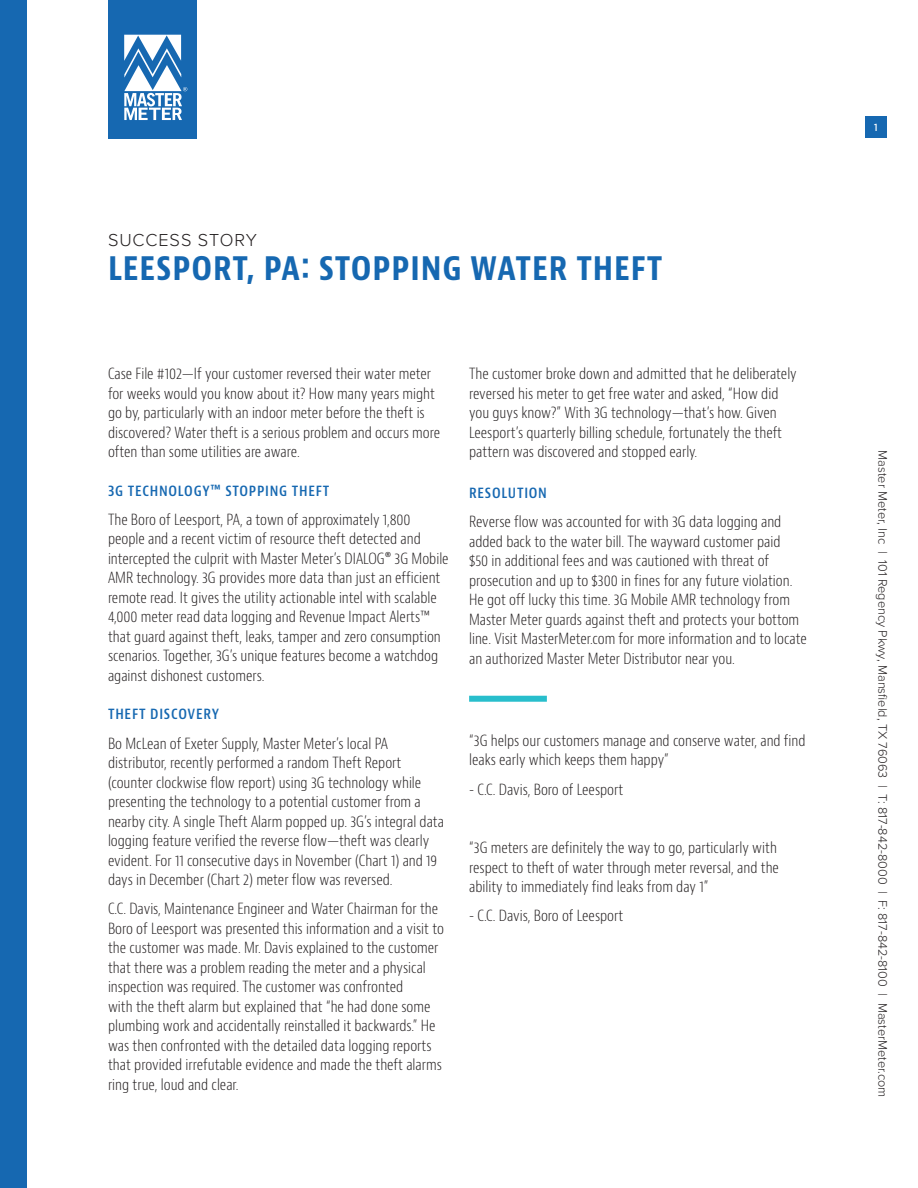
<style>
.page{position:relative;width:918px;height:1188px;background:#fff}
.page>*{position:absolute;margin:0;border:0;box-sizing:border-box;transform-origin:0 0}
.t1{font:700 condensed 34.5px "Bernino Sans";letter-spacing:.025em;color:#1668b1}
.t2{font:300 18px "Proxima Nova";letter-spacing:.05em;color:#231f20}
.t3{font:300 condensed 15px/19.5px "Bernino Sans";color:#231f20}
.t4{font:600 condensed 15px "Bernino Sans";letter-spacing:.05em;color:#1668b1}
.t5{font:300 12.75px "Proxima Nova";color:#231f20}
.t6{font:600 condensed 10.5px "Bernino Sans";color:#fff}
</style>
<div class="page">
<div style="left:469px;top:696px;width:78px;height:6px;background:#28becc"></div>
<div style="left:0;top:0;width:27px;height:1188px;background:#1668b1"></div>
<div style="left:108px;top:0;width:89px;height:138px;background:#1668b1"></div>
<svg style="left:124px;top:35px;width:63px;height:85px"></svg>
<div style="left:865px;top:117px;width:22px;height:21px;background:#1668b1"></div>
<p class="t2" style="left:108px;top:230px;width:150px">SUCCESS STORY</p>
<h1 class="t1" style="left:108px;top:247px;width:556px">LEESPORT, PA: STOPPING WATER THEFT</h1>
<p class="t3" style="left:108px;top:364px;width:334px">Case File #102—If your customer reversed their water meter for weeks would you know about it? How many years might go by, particularly with an indoor meter before the theft is discovered? Water theft is a serious problem and occurs more often than some utilities are aware.</p>
<p class="t4" style="left:108px;top:481px;width:223px">3G TECHNOLOGY™ STOPPING THEFT</p>
<p class="t3" style="left:108px;top:510px;width:342px">The Boro of Leesport, PA, a town of approximately 1,800 people and a recent victim of resource theft detected and intercepted the culprit with Master Meter’s DIALOG® 3G Mobile AMR technology. 3G provides more data than just an efficient remote read. It gives the utility actionable intel with scalable 4,000 meter read data logging and Revenue Impact Alerts™ that guard against theft, leaks, tamper and zero consumption scenarios. Together, 3G’s unique features become a watchdog against dishonest customers.</p>
<p class="t4" style="left:108px;top:705px;width:113px">THEFT DISCOVERY</p>
<p class="t3" style="left:108px;top:734px;width:338px">Bo McLean of Exeter Supply, Master Meter’s local PA distributor, recently performed a random Theft Report (counter clockwise flow report) using 3G technology while presenting the technology to a potential customer from a nearby city. A single Theft Alarm popped up. 3G’s integral data logging feature verified the reverse flow—theft was clearly evident. For 11 consecutive days in November (Chart 1) and 19 days in December (Chart 2) meter flow was reversed.</p>
<p class="t3" style="left:108px;top:899px;width:337px">C.C. Davis, Maintenance Engineer and Water Chairman for the Boro of Leesport was presented this information and a visit to the customer was made. Mr. Davis explained to the customer that there was a problem reading the meter and a physical inspection was required. The customer was confronted<br>with the theft alarm but explained that “he had done some plumbing work and accidentally reinstalled it backwards.” He was then confronted with the detailed data logging reports that provided irrefutable evidence and made the theft alarms ring true, loud and clear.</p>
<p class="t3" style="left:469px;top:364px;width:329px">The customer broke down and admitted that he deliberately reversed his meter to get free water and asked, “How did you guys know?” With 3G technology—that’s how. Given Leesport’s quarterly billing schedule, fortunately the theft pattern was discovered and stopped early.</p>
<p class="t4" style="left:469px;top:483px;width:79px">RESOLUTION</p>
<p class="t3" style="left:469px;top:512px;width:339px">Reverse flow was accounted for with 3G data logging and added back to the water bill. The wayward customer paid<br>$50 in additional fees and was cautioned with threat of prosecution and up to $300 in fines for any future violation.<br>He got off lucky this time. 3G Mobile AMR technology from Master Meter guards against theft and protects your bottom line. Visit MasterMeter.com for more information and to locate an authorized Master Meter Distributor near you.</p>
<p class="t3" style="left:469px;top:731px;width:338px">“3G helps our customers manage and conserve water, and find leaks early which keeps them happy”</p>
<p class="t3" style="left:469px;top:780px;width:156px">- C.C. Davis, Boro of Leesport</p>
<p class="t3" style="left:469px;top:838px;width:311px">“3G meters are definitely the way to go, particularly with respect to theft of water through meter reversal, and the ability to immediately find leaks from day 1”</p>
<p class="t3" style="left:469px;top:907px;width:156px">- C.C. Davis, Boro of Leesport</p>
<p class="t6" style="left:874px;top:121px;width:5px">1</p>
<p class="t5" style="left:890px;top:450px;width:648px;rotate:90deg">Master Meter, Inc | 101 Regency Pkwy, Mansfield, TX 76063 | T: 817-842-8000 | F: 817-842-8100 | MasterMeter.com</p>
</div>
